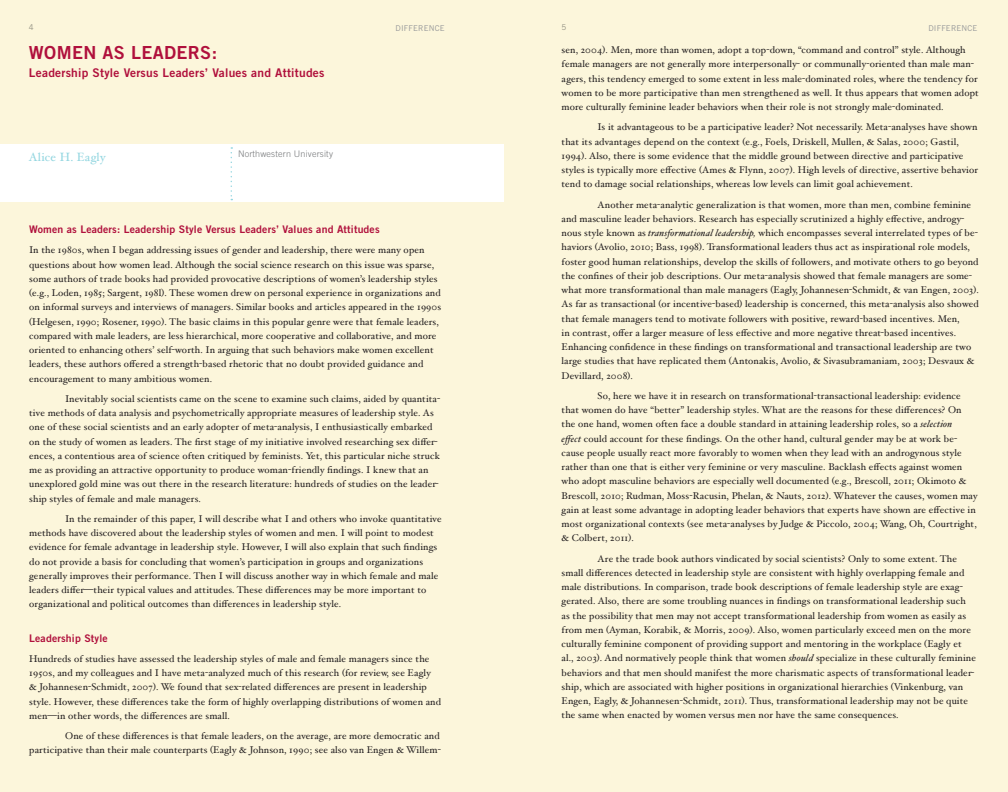
<style>
.page{position:relative;width:1008px;height:792px;background:#fcf6db}
.page>*{position:absolute;margin:0;border:0;box-sizing:border-box;transform-origin:0 0}
.TGoth_body_text_9_14{font:18px "Trade Gothic Bold Two";letter-spacing:.02em;color:#b0103c}
.TGoth_body_text_9_14-2{font:12px "Trade Gothic Bold Two";letter-spacing:.02em;color:#b0103c}
.TGoth_body_text_9_14-3{font:12px "Hoefler Text";letter-spacing:.02em;color:#93d6e0}
.Hoefler_Body_text{font:10.5px "Trade Gothic Bold Two";letter-spacing:.015em;color:#b0103c}
.Hoefler_Body_text-2{font:9.8px/14.2px "Hoefler Text";letter-spacing:.015em;color:#231f20}
.TGoth_body_text_9_14-4{font:300 9px "Trade Gothic";letter-spacing:.02em;color:#77797b}
.TGoth_body_text_9_14-5{font:8px "Trade Gothic";letter-spacing:.02em;color:#949698}
.s1{font-style:italic}
</style>
<div class="page">
<div style="left:0;top:145px;width:504px;height:57px;background:#fff"></div>
<svg style="left:231px;top:147px;width:1px;height:53px"></svg>
<p class="TGoth_body_text_9_14-5" style="left:29px;top:23px;width:6px">4</p>
<p class="TGoth_body_text_9_14-5" style="left:396px;top:23px;width:50px">DIFFERENCE</p>
<p class="TGoth_body_text_9_14-5" style="left:562px;top:23px;width:6px">5</p>
<p class="TGoth_body_text_9_14-5" style="left:928px;top:23px;width:50px">DIFFERENCE</p>
<p class="TGoth_body_text_9_14" style="left:29px;top:41px;width:190px">WOMEN AS LEADERS:</p>
<p class="TGoth_body_text_9_14-2" style="left:29px;top:65px;width:297px">Leadership Style Versus Leaders’ Values and Attitudes</p>
<p class="TGoth_body_text_9_14-3" style="left:29px;top:150px;width:78px">Alice H. Eagly</p>
<p class="TGoth_body_text_9_14-4" style="left:238px;top:149px;width:96px">Northwestern University</p>
<p class="Hoefler_Body_text" style="left:29px;top:223px;width:352px">Women as Leaders: Leadership Style Versus Leaders’ Values and Attitudes</p>
<p class="Hoefler_Body_text-2" style="left:29px;top:243px;width:414px">In the 1980s, when I began addressing issues of gender and leadership, there were many open questions about how women lead. Although the social science research on this issue was sparse, some authors of trade books had provided provocative descriptions of women’s leadership styles (e.g., Loden, 1985; Sargent, 198l). These women drew on personal experience in organizations and on informal surveys and interviews of managers. Similar books and articles appeared in the 1990s (Helgesen, 1990; Rosener, 1990). The basic claims in this popular genre were that female leaders, compared with male leaders, are less hierarchical, more cooperative and collaborative, and more oriented to enhancing others’ self-worth. In arguing that such behaviors make women excellent leaders, these authors offered a strength-based rhetoric that no doubt provided guidance and encouragement to many ambitious women.</p>
<p class="Hoefler_Body_text-2" style="left:29px;top:391px;width:413px;text-indent:36px">Inevitably social scientists came on the scene to examine such claims, aided by quantita&shy;tive methods of data analysis and psychometrically appropriate measures of leadership style. As one of these social scientists and an early adopter of meta-analysis, I enthusiastically embarked on the study of women as leaders. The first stage of my initiative involved researching sex differ&shy;ences, a contentious area of science often critiqued by feminists. Yet, this particular niche struck me as providing an attractive opportunity to produce woman-friendly findings. I knew that an unexplored gold mine was out there in the research literature: hundreds of studies on the leader&shy;ship styles of female and male managers.</p>
<p class="Hoefler_Body_text-2" style="left:29px;top:511px;width:414px;text-indent:36px">In the remainder of this paper, I will describe what I and others who invoke quantitative methods have discovered about the leadership styles of women and men. I will point to modest evidence for female advantage in leadership style. However, I will also explain that such findings do not provide a basis for concluding that women’s participation in groups and organizations generally improves their performance. Then I will discuss another way in which female and male leaders differ—their typical values and attitudes. These differences may be more important to organizational and political outcomes than differences in leadership style.</p>
<p class="Hoefler_Body_text" style="left:29px;top:631px;width:80px">Leadership Style</p>
<p class="Hoefler_Body_text-2" style="left:29px;top:651px;width:413px">Hundreds of studies have assessed the leadership styles of male and female managers since the 1950s, and my colleagues and I have meta-analyzed much of this research (for review, see Eagly<br>&amp; Johannesen-Schmidt, 2007). We found that sex-related differences are present in leadership style. However, these differences take the form of highly overlapping distributions of women and men—in other words, the differences are small.</p>
<p class="Hoefler_Body_text-2" style="left:29px;top:729px;width:413px;text-align:right">One of these differences is that female leaders, on the average, are more democratic and participative than their male counterparts (Eagly &amp; Johnson, 1990; see also van Engen &amp; Willem-</p>
<p class="Hoefler_Body_text-2" style="left:562px;top:43px;width:419px">sen, 2004). Men, more than women, adopt a top-down, “command and control” style. Although female managers are not generally more interpersonally- or communally-oriented than male man&shy;agers, this tendency emerged to some extent in less male-dominated roles, where the tendency for women to be more participative than men strengthened as well. It thus appears that women adopt more culturally feminine leader behaviors when their role is not strongly male-dominated.</p>
<p class="Hoefler_Body_text-2" style="left:562px;top:120px;width:418px;text-indent:36px">Is it advantageous to be a participative leader? Not necessarily. Meta-analyses have shown that its advantages depend on the context (e.g., Foels, Driskell, Mullen, &amp; Salas, 2000; Gastil, 1994). Also, there is some evidence that the middle ground between directive and participative styles is typically more effective (Ames &amp; Flynn, 2007). High levels of directive, assertive behavior tend to damage social relationships, whereas low levels can limit goal achievement.</p>
<p class="Hoefler_Body_text-2" style="left:562px;top:197px;width:419px;text-indent:36px">Another meta-analytic generalization is that women, more than men, combine feminine and masculine leader behaviors. Research has especially scrutinized a highly effective, androgy&shy;nous style known as <span class="s1">transformational leadership,</span> which encompasses several interrelated types of be&shy;haviors (Avolio, 2010; Bass, 1998). Transformational leaders thus act as inspirational role models, foster good human relationships, develop the skills of followers, and motivate others to go beyond the confines of their job descriptions. Our meta-analysis showed that female managers are some&shy;what more transformational than male managers (Eagly, Johannesen-Schmidt, &amp; van Engen, 2003).<br>As far as transactional (or incentive-based) leadership is concerned, this meta-analysis also showed that female managers tend to motivate followers with positive, reward-based incentives. Men,<br>in contrast, offer a larger measure of less effective and more negative threat-based incentives.<br>Enhancing confidence in these findings on transformational and transactional leadership are two large studies that have replicated them (Antonakis, Avolio, &amp; Sivasubramaniam, 2003; Desvaux &amp; Devillard, 2008).</p>
<p class="Hoefler_Body_text-2" style="left:562px;top:388px;width:418px;text-indent:36px">So, here we have it in research on transformational-transactional leadership: evidence that women do have “better” leadership styles. What are the reasons for these differences? On the one hand, women often face a double standard in attaining leadership roles, so a <span class="s1">selection<br>effect</span> could account for these findings. On the other hand, cultural gender may be at work be&shy;cause people usually react more favorably to women when they lead with an androgynous style rather than one that is either very feminine or very masculine. Backlash effects against women who adopt masculine behaviors are especially well documented (e.g., Brescoll, 2011; Okimoto &amp; Brescoll, 2010; Rudman, Moss-Racusin, Phelan, &amp; Nauts, 2012). Whatever the causes, women may gain at least some advantage in adopting leader behaviors that experts have shown are effective in most organizational contexts (see meta-analyses by Judge &amp; Piccolo, 2004; Wang, Oh, Courtright, &amp; Colbert, 2011).</p>
<p class="Hoefler_Body_text-2" style="left:562px;top:551px;width:416px;text-indent:36px">Are the trade book authors vindicated by social scientists? Only to some extent. The small differences detected in leadership style are consistent with highly overlapping female and male distributions. In comparison, trade book descriptions of female leadership style are exag&shy;gerated. Also, there are some troubling nuances in findings on transformational leadership such as the possibility that men may not accept transformational leadership from women as easily as from men (Ayman, Korabik, &amp; Morris, 2009). Also, women particularly exceed men on the more culturally feminine component of providing support and mentoring in the workplace (Eagly et al., 2003). And normatively people think that women <span class="s1">should</span> specialize in these culturally feminine behaviors and that men should manifest the more charismatic aspects of transformational leader&shy;ship, which are associated with higher positions in organizational hierarchies (Vinkenburg, van Engen, Eagly, &amp; Johannesen-Schmidt, 2011). Thus, transformational leadership may not be quite the same when enacted by women versus men nor have the same consequences.</p>
</div>
